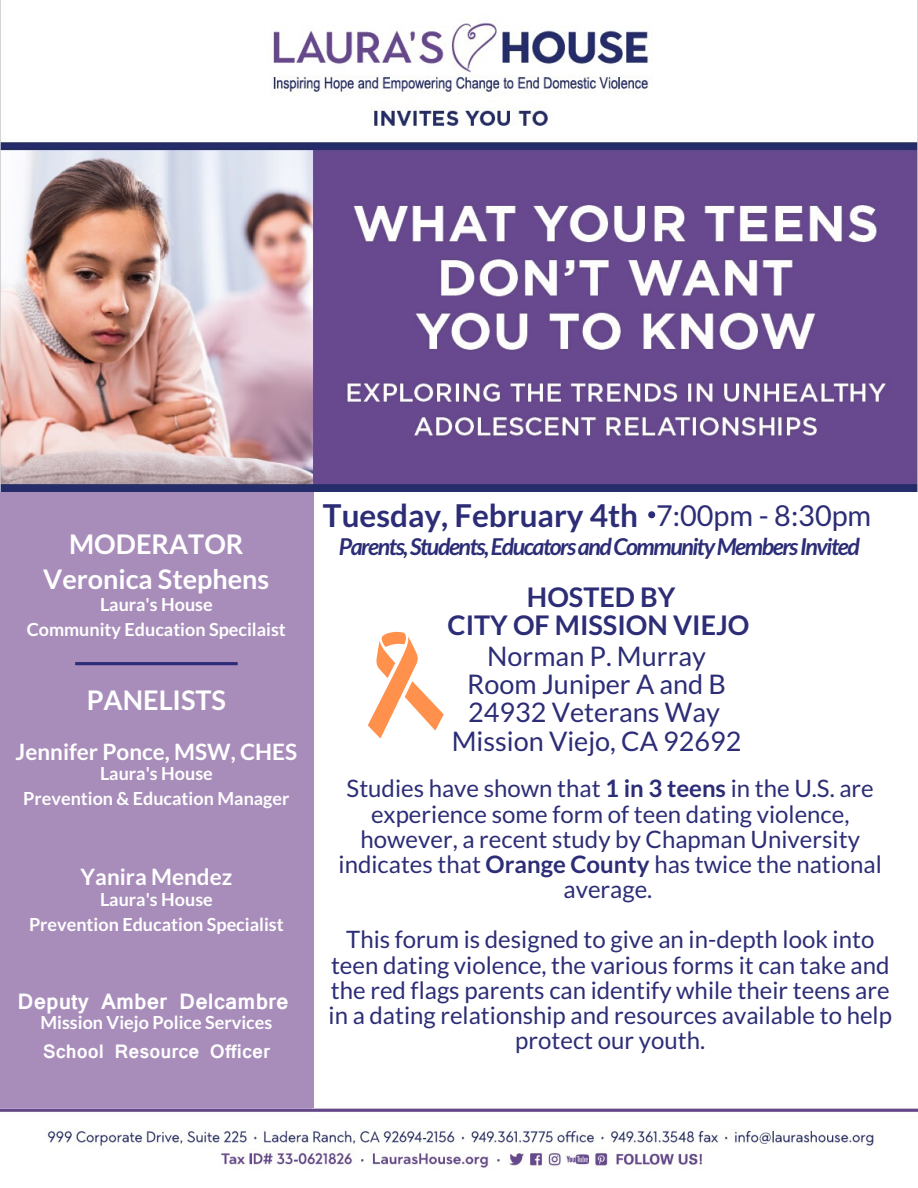
<style>
.page{position:relative;width:918px;height:1188px;background:#fff}
.page>*{position:absolute;margin:0;border:0;box-sizing:border-box;transform-origin:0 0}
.t1{font:700 31.5px "Lato";color:#2c2d76}
.t2{font:27px/28px "Lato";color:#2c2d76;text-align:center}
.t3{font:700 27px "Lato";color:#fff}
.t4{font:700 27px/28px "Lato";color:#2c2d76;text-align:center}
.t5{font:24px/25.2px "Lato";color:#2c2d76;text-align:center}
.t6{font:700 24px "Latha";color:#fff}
.t7{font:italic 700 23.25px "Lato";letter-spacing:-.06em;color:#2c2d76}
.t8{font:700 22.5px "Lato";color:#fff}
.t9{font:700 21px "Latha";color:#fff}
.t10{font:700 18px/25px "Lato";color:#fff;text-align:center}
.s1{font-weight:400;font-size:28.8px}
.s2{font-weight:700}
</style>
<div class="page">
<div style="left:0;top:475px;width:314px;height:713px;background:#a88dbb"></div>
<img style="left:0;top:0;width:918px;height:492px">
<svg style="left:75px;top:662px;width:163px;height:3px"></svg>
<svg style="left:648px;top:511px;width:7px;height:7px"></svg>
<svg style="left:367px;top:631px;width:77px;height:108px"></svg>
<img style="left:0;top:1109px;width:918px;height:79px">
<h1 class="t1" style="left:323px;top:496px;width:550px">Tuesday, February 4th <span class="s1">7:00pm - 8:30pm</span></h1>
<p class="t3" style="left:69px;top:527px;width:176px">MODERATOR</p>
<p class="t7" style="left:339px;top:532px;width:523px">Parents, Students, Educators and Community Members Invited</p>
<p class="t3" style="left:43px;top:562px;width:228px">Veronica Stephens</p>
<p class="t10" style="left:27px;top:591px;width:261px">Laura's House<br>Community Education Specilaist</p>
<p class="t3" style="left:87px;top:683px;width:141px">PANELISTS</p>
<p class="t8" style="left:16px;top:737px;width:283px">Jennifer Ponce, MSW, CHES</p>
<p class="t10" style="left:23px;top:761px;width:268px">Laura's House<br>Prevention &amp; Education Manager</p>
<p class="t8" style="left:81px;top:863px;width:153px">Yanira Mendez</p>
<p class="t10" style="left:29px;top:886px;width:256px">Laura's House<br>Prevention Education Specialist</p>
<p class="t6" style="left:18px;top:982px;width:273px">Deputy Amber Delcambre</p>
<p class="t10" style="left:40px;top:1010px;width:233px">Mission Viejo Police Services</p>
<p class="t9" style="left:43px;top:1034px;width:229px">School Resource Officer</p>
<p class="t4" style="left:448px;top:582px;width:303px">HOSTED BY<br>CITY OF MISSION VIEJO</p>
<p class="t2" style="left:452px;top:642px;width:291px">Norman P. Murray<br>Room Juniper A and B<br>24932 Veterans Way<br>Mission Viejo, CA 92692</p>
<p class="t5" style="left:339px;top:776px;width:545px">Studies have shown that <span class="s2">1 in 3 teens</span> in the U.S. are experience some form of teen dating violence, however, a recent study by Chapman University indicates that <span class="s2">Orange County</span> has twice the national average.</p>
<p class="t5" style="left:329px;top:926px;width:565px">This forum is designed to give an in-depth look into teen dating violence, the various forms it can take and the red flags parents can identify while their teens are in a dating relationship and resources available to help protect our youth.</p>
</div>
